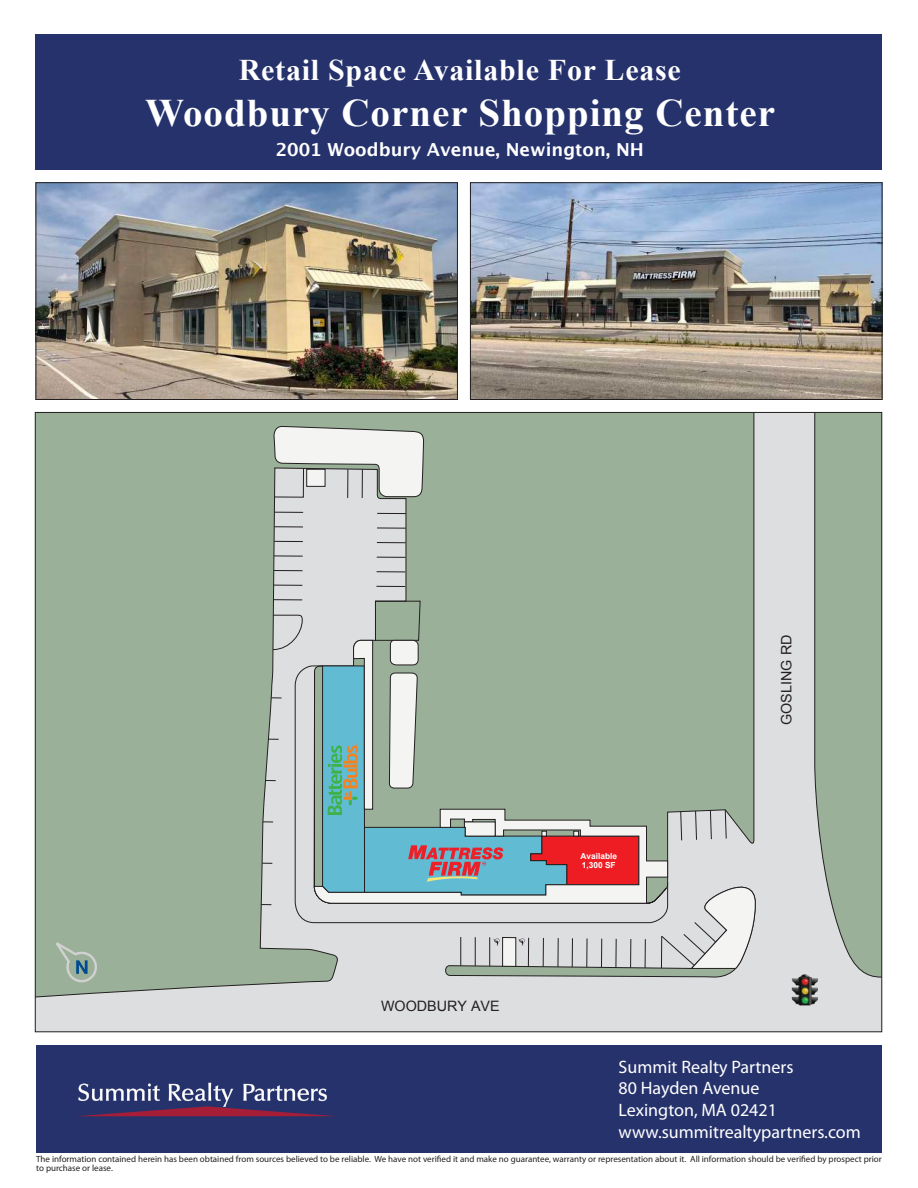
<style>
.page{position:relative;width:918px;height:1188px;background:#fff}
.page>*{position:absolute;margin:0;border:0;box-sizing:border-box;transform-origin:0 0}
.t1{font:700 39px "Times New Roman";letter-spacing:.025em;color:#fff}
.t2{font:700 30px "Times New Roman";letter-spacing:.025em;color:#fff}
.t3{font:18px/21.6px "Myriad Pro";color:#fff}
.t4{font:700 18px "Lucida Grande";color:#fff}
.t5{font:14.4px "Arial";color:#231f20}
.t6{font:9px/9px "Myriad Pro";color:#231f20}
.t7{font:700 8.4px/9px "Arial";color:#fff}
</style>
<div class="page">
<div style="left:36px;top:35px;width:846px;height:135px;background:#26326c"></div>
<div style="left:36px;top:1046px;width:846px;height:107px;background:#26326c"></div>
<svg style="left:78px;top:1083px;width:255px;height:33px"></svg>
<img style="left:38px;top:184px;width:418px;height:214px">
<div style="left:36px;top:182px;width:422px;height:218px;border:1px solid #231f20"></div>
<img style="left:472px;top:184px;width:408px;height:214px">
<div style="left:470px;top:182px;width:412px;height:218px;border:1px solid #231f20"></div>
<div style="left:37px;top:998px;width:843px;height:32px;background:#dddee0"></div>
<svg style="left:37px;top:414px;width:843px;height:584px;background:#a9b9a9"></svg>
<svg style="left:295px;top:665px;width:19px;height:258px;background:#d3d4d6"></svg>
<svg style="left:274px;top:512px;width:29px;height:1px"></svg>
<svg style="left:274px;top:526px;width:29px;height:1px"></svg>
<svg style="left:274px;top:541px;width:29px;height:1px"></svg>
<svg style="left:274px;top:556px;width:29px;height:1px"></svg>
<svg style="left:274px;top:570px;width:29px;height:1px"></svg>
<svg style="left:274px;top:585px;width:28px;height:1px"></svg>
<svg style="left:273px;top:599px;width:29px;height:1px"></svg>
<svg style="left:377px;top:513px;width:29px;height:1px"></svg>
<svg style="left:377px;top:528px;width:29px;height:1px"></svg>
<svg style="left:377px;top:542px;width:29px;height:1px"></svg>
<svg style="left:377px;top:557px;width:29px;height:1px"></svg>
<svg style="left:377px;top:571px;width:28px;height:1px"></svg>
<svg style="left:376px;top:586px;width:29px;height:1px"></svg>
<svg style="left:272px;top:615px;width:31px;height:35px"></svg>
<svg style="left:273px;top:426px;width:151px;height:72px"></svg>
<img style="left:791px;top:974px;width:27px;height:32px">
<svg style="left:49px;top:936px;width:52px;height:50px;background:#99af9e"></svg>
<svg style="left:314px;top:601px;width:442px;height:368px;background:#a8b7ad"></svg>
<h2 class="t2" style="left:239px;top:50px;width:444px">Retail Space Available For Lease</h2>
<h1 class="t1" style="left:145px;top:86px;width:631px">Woodbury Corner Shopping Center</h1>
<h3 class="t4" style="left:276px;top:137px;width:370px">2001 Woodbury Avenue, Newington, NH</h3>
<h3 class="t5" style="left:381px;top:997px;width:120px">WOODBURY AVE</h3>
<p class="t7" style="left:580px;top:851px;width:38px">Available<br>1,300 SF</p>
<h3 class="t5" style="left:777px;top:725px;width:92px;rotate:-90deg">GOSLING RD</h3>
<h3 class="t3" style="left:619px;top:1056px;width:244px">Summit Realty Partners<br>80 Hayden Avenue<br>Lexington, MA 02421 www.summitrealtypartners.com</h3>
<p class="t6" style="left:36px;top:1155px;width:847px">The information contained herein has been obtained from sources believed to be reliable. We have not verified it and make no guarantee, warranty or representation about it. All information should be verified by prospect prior to purchase or lease.</p>
</div>
